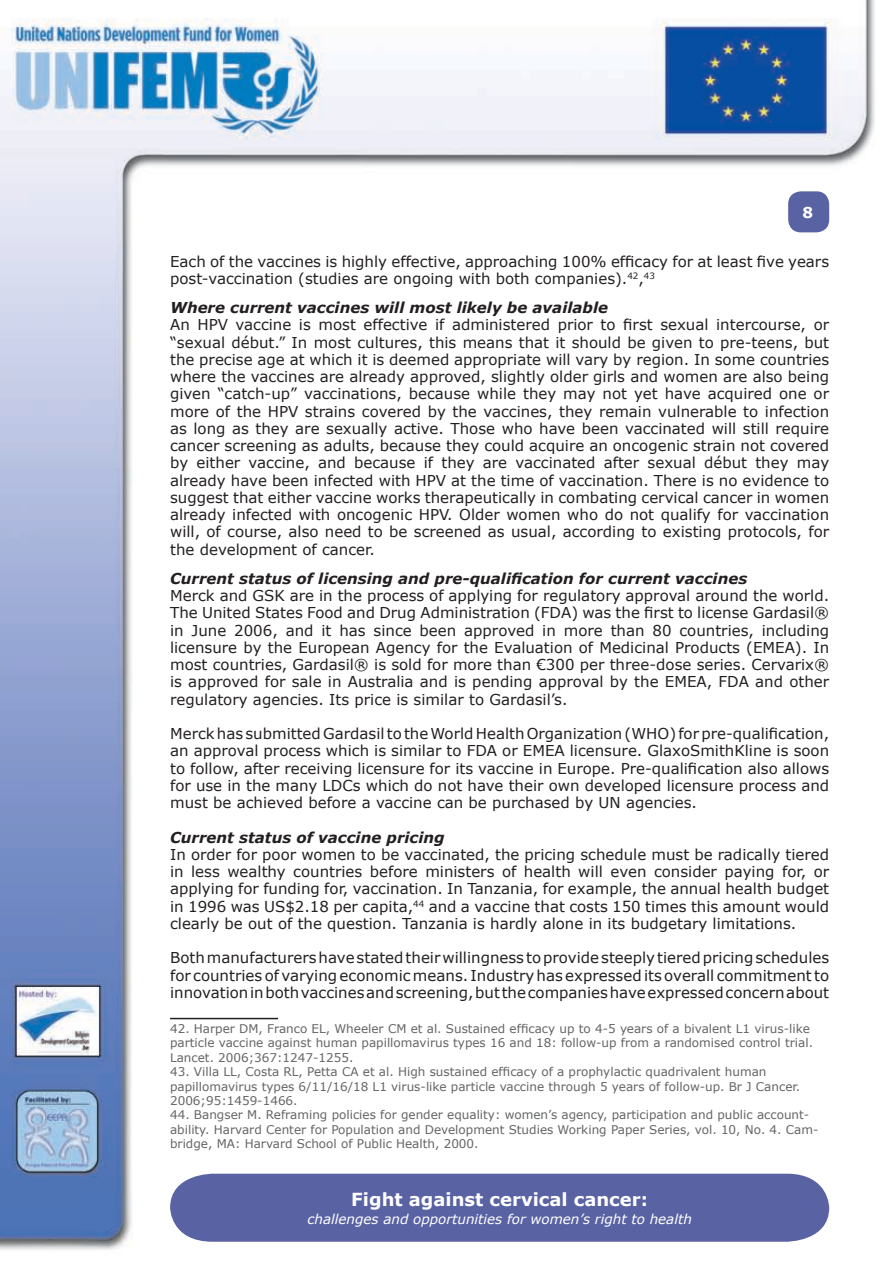
<style>
.page{position:relative;width:893px;height:1263px;background:#fff}
.page>*{position:absolute;margin:0;border:0;box-sizing:border-box;transform-origin:0 0}
.t1{font:700 18px "Verdana";color:#fff}
.t2{font:15px/17.2px "Verdana";color:#231f20;text-align:justify}
.t3{font:italic 700 15px "Verdana";color:#231f20}
.t4{font:700 15px "Verdana";color:#fff}
.t5{font:italic 13.5px "Verdana";color:#fff}
.t6{font:12px/14.4px "Verdana";color:#636466}
</style>
<div class="page">
<img style="left:0;top:0;width:875px;height:1250px">
<div style="left:170px;top:1174px;width:659px;height:68px;background:#5962a3"></div>
<div style="left:788px;top:191px;width:41px;height:41px;background:#5962a3;border-radius:13px"></div>
<hr style="left:170px;top:1018px;width:108px;height:1px;background:#231f20">
<p class="t4" style="left:803px;top:203px;width:12px">8</p>
<p class="t2" style="left:170px;top:252px;width:661px">Each of the vaccines is highly effective, approaching 100% efficacy for at least five years post-vaccination (studies are ongoing with both companies).<sup>42</sup>,<sup>43</sup></p>
<p class="t3" style="left:170px;top:298px;width:440px">Where current vaccines will most likely be available</p>
<p class="t2" style="left:170px;top:316px;width:661px">An HPV vaccine is most effective if administered prior to first sexual intercourse, or “sexual début.” In most cultures, this means that it should be given to pre-teens, but the precise age at which it is deemed appropriate will vary by region. In some countries where the vaccines are already approved, slightly older girls and women are also being given “catch-up” vaccinations, because while they may not yet have acquired one or more of the HPV strains covered by the vaccines, they remain vulnerable to infection as long as they are sexually active. Those who have been vaccinated will still require cancer screening as adults, because they could acquire an oncogenic strain not covered by either vaccine, and because if they are vaccinated after sexual début they may already have been infected with HPV at the time of vaccination. There is no evidence to suggest that either vaccine works therapeutically in combating cervical cancer in women already infected with oncogenic HPV. Older women who do not qualify for vaccination will, of course, also need to be screened as usual, according to existing protocols, for the development of cancer.</p>
<p class="t3" style="left:170px;top:569px;width:579px">Current status of licensing and pre-qualification for current vaccines</p>
<p class="t2" style="left:170px;top:587px;width:661px">Merck and GSK are in the process of applying for regulatory approval around the world.<br>The United States Food and Drug Administration (FDA) was the first to license Gardasil® in June 2006, and it has since been approved in more than 80 countries, including licensure by the European Agency for the Evaluation of Medicinal Products (EMEA). In most countries, Gardasil® is sold for more than €300 per three-dose series. Cervarix® is approved for sale in Australia and is pending approval by the EMEA, FDA and other regulatory agencies. Its price is similar to Gardasil’s.</p>
<p class="t2" style="left:170px;top:725px;width:661px">Merck has submitted Gardasil to the World Health Organization (WHO) for pre-qualification, an approval process which is similar to FDA or EMEA licensure. GlaxoSmithKline is soon to follow, after receiving licensure for its vaccine in Europe. Pre-qualification also allows for use in the many LDCs which do not have their own developed licensure process and must be achieved before a vaccine can be purchased by UN agencies.</p>
<p class="t3" style="left:170px;top:828px;width:276px">Current status of vaccine pricing</p>
<p class="t2" style="left:170px;top:845px;width:661px">In order for poor women to be vaccinated, the pricing schedule must be radically tiered in less wealthy countries before ministers of health will even consider paying for, or applying for funding for, vaccination. In Tanzania, for example, the annual health budget in 1996 was US$2.18 per capita,<sup>44</sup> and a vaccine that costs 150 times this amount would clearly be out of the question. Tanzania is hardly alone in its budgetary limitations.</p>
<p class="t2" style="left:170px;top:949px;width:661px">Both manufacturers have stated their willingness to provide steeply tiered pricing schedules for countries of varying economic means. Industry has expressed its overall commitment to innovation in both vaccines and screening, but the companies have expressed concern about</p>
<p class="t6" style="left:170px;top:1021px;width:644px">42. Harper DM, Franco EL, Wheeler CM et al. Sustained efficacy up to 4-5 years of a bivalent L1 virus-like particle vaccine against human papillomavirus types 16 and 18: follow-up from a randomised control trial.<br>Lancet. 2006;367:1247-1255.</p>
<p class="t6" style="left:170px;top:1064px;width:632px">43. Villa LL, Costa RL, Petta CA et al. High sustained efficacy of a prophylactic quadrivalent human papillomavirus types 6/11/16/18 L1 virus-like particle vaccine through 5 years of follow-up. Br J Cancer.<br>2006;95:1459-1466.</p>
<p class="t6" style="left:170px;top:1107px;width:650px">44. Bangser M. Reframing policies for gender equality: women’s agency, participation and public account&shy;ability. Harvard Center for Population and Development Studies Working Paper Series, vol. 10, No. 4. Cam&shy;bridge, MA: Harvard School of Public Health, 2000.</p>
<p class="t1" style="left:351px;top:1187px;width:298px">Fight against cervical cancer:</p>
<p class="t5" style="left:307px;top:1210px;width:386px">challenges and opportunities for women’s right to health</p>
</div>
